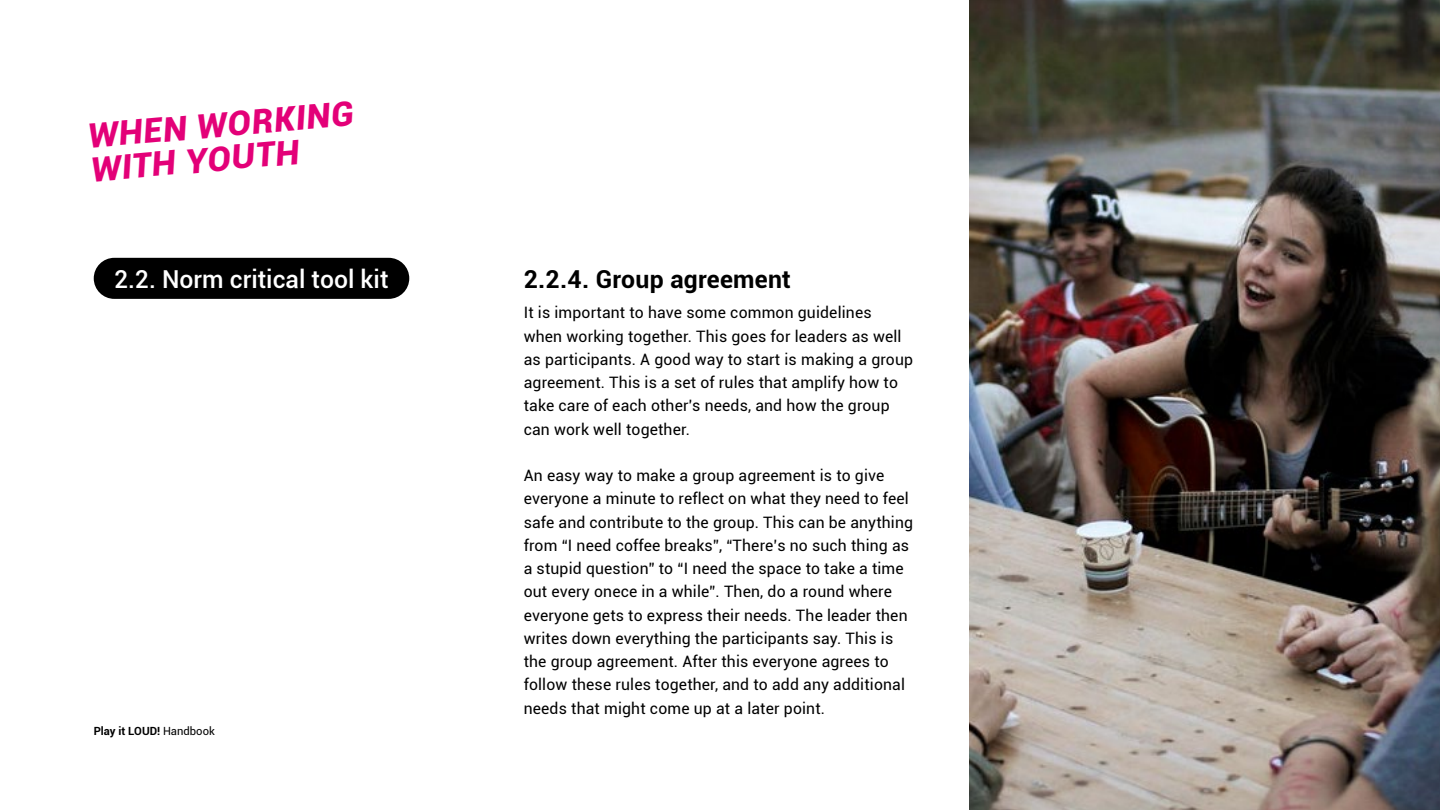
<style>
.page{position:relative;width:1440px;height:810px;background:#fff}
.page>*{position:absolute;margin:0;border:0;box-sizing:border-box;transform-origin:0 0}
.t1{font:italic 900 33.75px/33.8px "Roboto";color:#e30078}
.t2{font:500 24.75px "Roboto";color:#fff}
.t3{font:700 24.75px "Roboto";letter-spacing:.01em;color:#000}
.t4{font:15.75px/23.2px "Roboto";letter-spacing:.01em;color:#000}
.t5{font:700 11.25px "Roboto";color:#000}
.s1{font-weight:400}
</style>
<div class="page">
<div style="left:94px;top:258px;width:315px;height:41px;background:#000;border-radius:21px"></div>
<img style="left:970px;top:0;width:470px;height:810px">
<h1 class="t1" style="left:86px;top:118px;width:268px;rotate:-5deg">WHEN WORKING<br>WITH YOUTH</h1>
<h2 class="t2" style="left:114px;top:261px;width:276px">2.2. Norm critical tool kit</h2>
<p class="t5" style="left:94px;top:723px;width:123px">Play it LOUD! <span class="s1">Handbook</span></p>
<h2 class="t3" style="left:524px;top:261px;width:269px">2.2.4. Group agreement</h2>
<p class="t4" style="left:524px;top:301px;width:391px">It is important to have some common guidelines when working together. This goes for leaders as well as participants. A good way to start is making a group agreement. This is a set of rules that amplify how to take care of each other's needs, and how the group can work well together.</p>
<p class="t4" style="left:524px;top:463px;width:391px">An easy way to make a group agreement is to give everyone a minute to reflect on what they need to feel safe and contribute to the group. This can be anything from “I need coffee breaks”, “There’s no such thing as a stupid question” to “I need the space to take a time out every onece in a while”. Then, do a round where everyone gets to express their needs. The leader then writes down everything the participants say. This is the group agreement. After this everyone agrees to follow these rules together, and to add any additional needs that might come up at a later point.</p>
</div>
